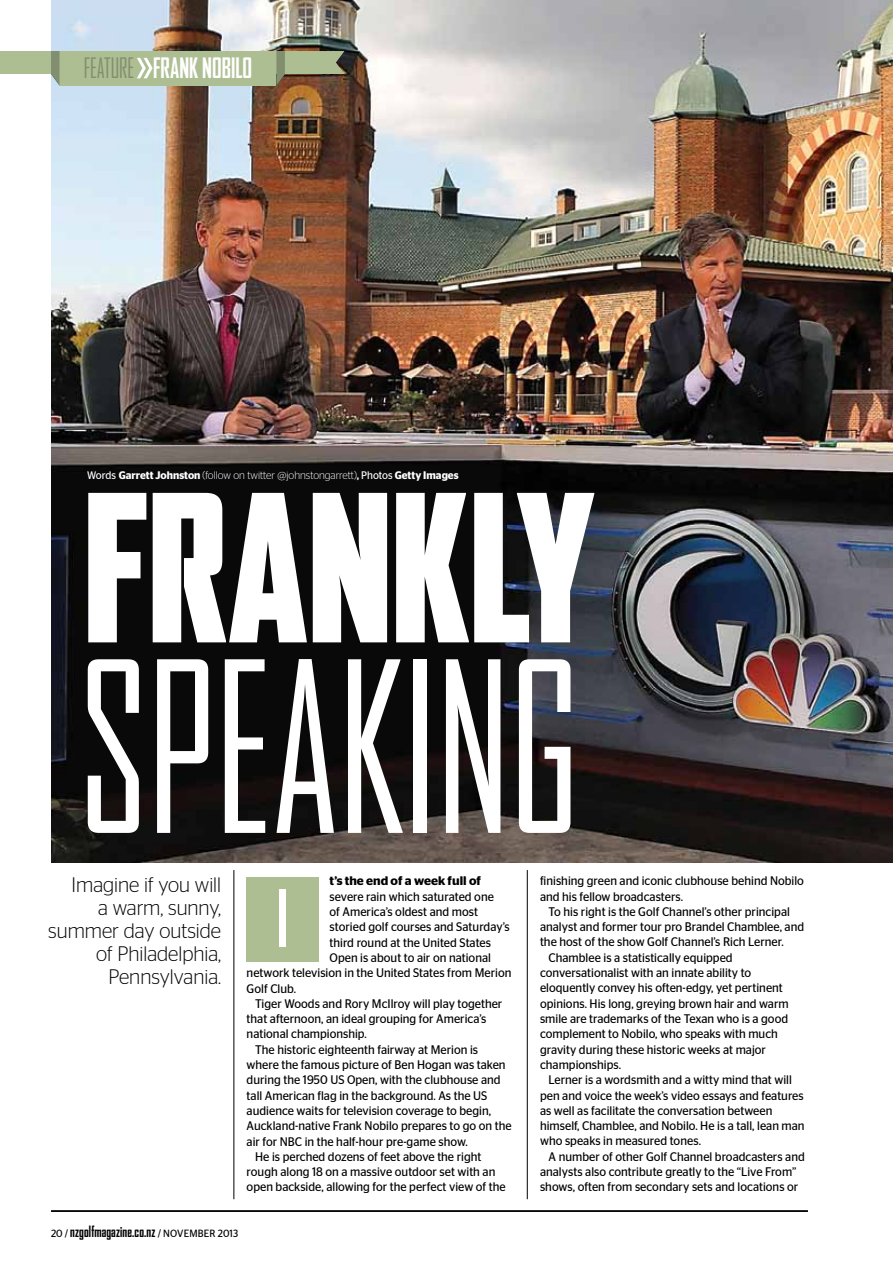
<style>
.page{position:relative;width:893px;height:1263px;background:#fff}
.page>*{position:absolute;margin:0;border:0;box-sizing:border-box;transform-origin:0 0}
.t1{font:condensed 227.25px "Agency FB";color:#fff}
.t2{font:900 condensed 195.75px "Agency FB";letter-spacing:.01em;color:#fff}
.t3{font:700 condensed 75px "Agency FB";color:#fff;scale:.95 1}
.t4{font:700 condensed 27px "Agency FB";color:#fff}
.t5{font:300 21px/23px "Stag Sans";color:#000;text-align:right;scale:.95 1}
.t6{font:700 condensed 15px "Agency FB";color:#000}
.t7{font:12.45px/15.3px "Stag Sans";color:#000;scale:.95 1}
.t8{font:600 12.45px "Stag Sans";color:#000}
.t9{font:300 10.95px "Stag Sans";color:#fff;scale:.95 1}
.s1{font-weight:400;color:#828f6f}
.s2{font-weight:400}
.s3{font-weight:600}
.s4{font-weight:500}
.s5{font-family:"Stag Sans";font-weight:400;font-stretch:normal;font-size:10.5px}
</style>
<div class="page">
<img style="left:51px;top:0;width:842px;height:862px">
<svg style="left:0;top:51px;width:344px;height:34px;background:#acb791"></svg>
<hr style="left:51px;top:1210px;width:757px;height:2px;background:#000">
<hr style="left:234px;top:870px;width:1px;height:329px;background:#000">
<div style="left:247px;top:878px;width:72px;height:84px;background:#aebe93"></div>
<hr style="left:527px;top:870px;width:1px;height:329px;background:#000">
<h3 class="t4" style="left:84px;top:54px;width:170px"><span class="s1">FEATURE</span> frank nobilo</h3>
<h3 class="t4" style="left:155px;top:54px;width:97px">us ope 2013</h3>
<p class="t9" style="left:87px;top:469px;width:393px"><span class="s2">Words</span> <span class="s3">Garrett Johnston</span> (follow on twitter @johnstongarrett)<span class="s4">,</span> <span class="s2">Photos</span> <span class="s3">Getty Images</span></p>
<h2 class="t2" style="left:85px;top:460px;width:511px">FRANKLY</h2>
<h1 class="t1" style="left:79px;top:628px;width:502px">SPEAKING</h1>
<h3 class="t5" style="left:48px;top:873px;width:183px">Imagine if you will<br>a warm, sunny, summer day outside of Philadelphia,<br>Pennsylvania.</h3>
<p class="t8" style="left:330px;top:874px;width:153px">t’s the end of a week full of</p>
<p class="t7" style="left:330px;top:888px;width:175px">severe rain which saturated one</p>
<p class="t7" style="left:330px;top:904px;width:158px">of America’s oldest and most</p>
<p class="t7" style="left:330px;top:919px;width:191px">storied golf courses and Saturday’s</p>
<p class="t7" style="left:330px;top:934px;width:172px">third round at the United States</p>
<p class="t7" style="left:330px;top:950px;width:171px">Open is about to air on national</p>
<p class="t7" style="left:247px;top:965px;width:280px">network television in the United States from Merion</p>
<p class="t7" style="left:247px;top:980px;width:54px">Golf Club.</p>
<p class="t7" style="left:255px;top:996px;width:262px">Tiger Woods and Rory McIlroy will play together</p>
<p class="t7" style="left:247px;top:1011px;width:254px">that afternoon, an ideal grouping for America’s</p>
<p class="t7" style="left:247px;top:1026px;width:128px">national championship.</p>
<p class="t7" style="left:255px;top:1041px;width:236px">The historic eighteenth fairway at Merion is</p>
<p class="t7" style="left:247px;top:1057px;width:274px">where the famous picture of Ben Hogan was taken</p>
<p class="t7" style="left:247px;top:1072px;width:269px">during the 1950 US Open, with the clubhouse and</p>
<p class="t7" style="left:247px;top:1087px;width:255px">tall American flag in the background. As the US</p>
<p class="t7" style="left:247px;top:1103px;width:259px">audience waits for television coverage to begin,</p>
<p class="t7" style="left:247px;top:1118px;width:280px">Auckland-native Frank Nobilo prepares to go on the</p>
<p class="t7" style="left:247px;top:1133px;width:234px">air for NBC in the half-hour pre-game show.</p>
<p class="t7" style="left:255px;top:1149px;width:240px">He is perched dozens of feet above the right</p>
<p class="t7" style="left:247px;top:1164px;width:263px">rough along 18 on a massive outdoor set with an</p>
<p class="t7" style="left:247px;top:1179px;width:274px">open backside, allowing for the perfect view of the</p>
<h3 class="t3" style="left:277px;top:878px;width:14px">i</h3>
<p class="t6" style="left:51px;top:1224px;width:189px"><span class="s5">20 /</span> nzgolfmagazine.co.nz <span class="s5">/ november 2013</span></p>
<p class="t7" style="left:540px;top:873px;width:279px">finishing green and iconic clubhouse behind Nobilo and his fellow broadcasters.</p>
<p class="t7" style="left:549px;top:904px;width:256px">To his right is the Golf Channel’s other principal</p>
<p class="t7" style="left:540px;top:919px;width:280px">analyst and former tour pro Brandel Chamblee, and</p>
<p class="t7" style="left:540px;top:934px;width:258px">the host of the show Golf Channel’s Rich Lerner.</p>
<p class="t7" style="left:549px;top:950px;width:195px">Chamblee is a statistically equipped</p>
<p class="t7" style="left:540px;top:965px;width:224px">conversationalist with an innate ability to</p>
<p class="t7" style="left:540px;top:980px;width:257px">eloquently convey his often-edgy, yet pertinent</p>
<p class="t7" style="left:540px;top:995px;width:263px">opinions. His long, greying brown hair and warm</p>
<p class="t7" style="left:540px;top:1011px;width:263px">smile are trademarks of the Texan who is a good</p>
<p class="t7" style="left:540px;top:1026px;width:252px">complement to Nobilo, who speaks with much</p>
<p class="t7" style="left:540px;top:1041px;width:239px">gravity during these historic weeks at major</p>
<p class="t7" style="left:540px;top:1057px;width:87px">championships.</p>
<p class="t7" style="left:549px;top:1072px;width:258px">Lerner is a wordsmith and a witty mind that will</p>
<p class="t7" style="left:540px;top:1087px;width:279px">pen and voice the week’s video essays and features</p>
<p class="t7" style="left:540px;top:1103px;width:246px">as well as facilitate the conversation between</p>
<p class="t7" style="left:540px;top:1118px;width:280px">himself, Chamblee, and Nobilo. He is a tall, lean man</p>
<p class="t7" style="left:540px;top:1133px;width:171px">who speaks in measured tones.</p>
<p class="t7" style="left:549px;top:1148px;width:271px">A number of other Golf Channel broadcasters and</p>
<p class="t7" style="left:540px;top:1164px;width:271px">analysts also contribute greatly to the “Live From”</p>
<p class="t7" style="left:540px;top:1179px;width:273px">shows, often from secondary sets and locations or</p>
</div>
